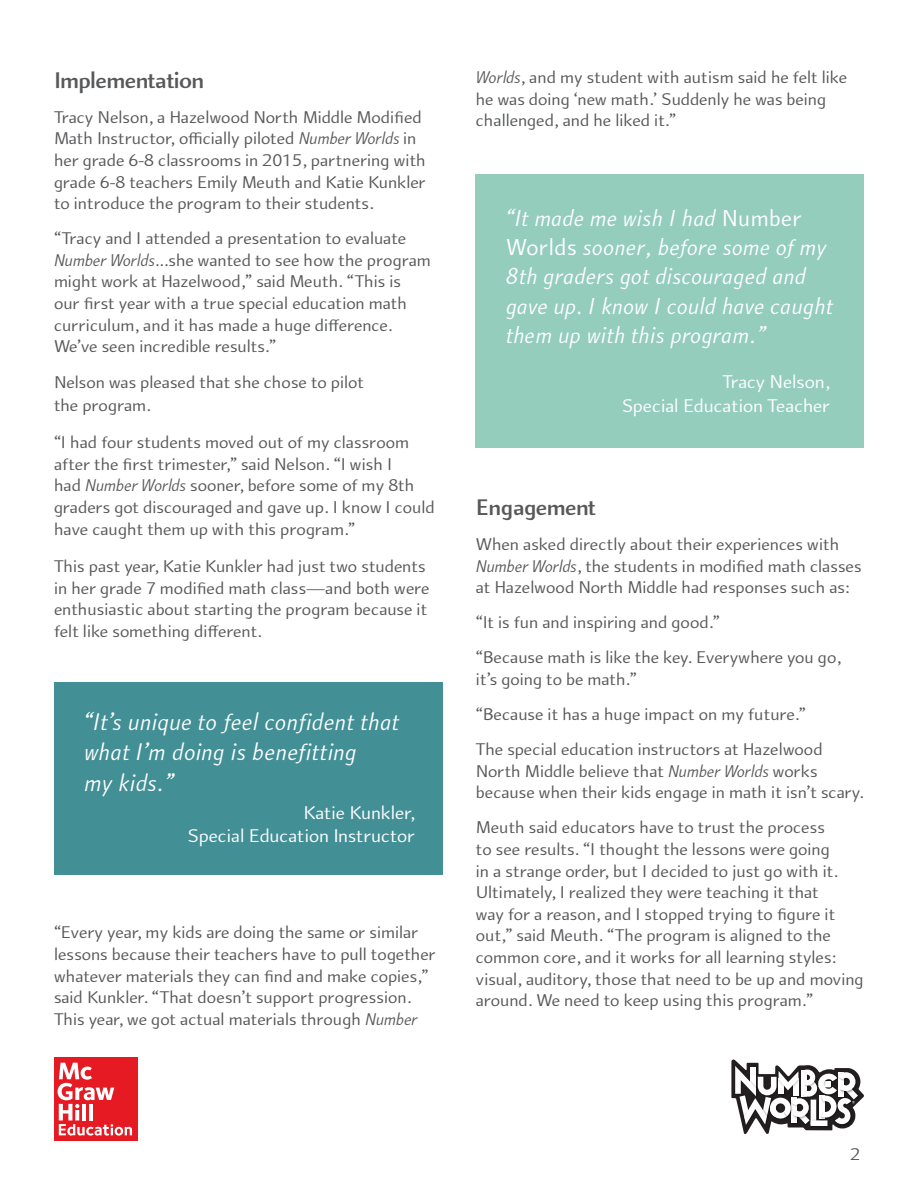
<style>
.page{position:relative;width:918px;height:1188px;background:#fff}
.page>*{position:absolute;margin:0;border:0;box-sizing:border-box;transform-origin:0 0}
.t1{font:italic 25.5px/30.6px "Arum Sans";letter-spacing:.015em;color:#fff}
.t2{font:italic 24.45px/29.4px "Arum Sans";letter-spacing:.01em;color:#fff}
.t3{font:700 24px "Arum Sans";letter-spacing:-.005em;color:#57585a}
.t4{font:19.5px/23.4px "Arum Sans";color:#fff;text-align:right}
.t5{font:18px/21.6px "Arum Sans";color:#57585a}
.s1{font-style:italic}
.s2{font-style:normal}
</style>
<div class="page">
<svg style="left:731px;top:1059px;width:133px;height:75px"></svg>
<div style="left:54px;top:1057px;width:83px;height:83px;background:#e51a23"></div>
<svg style="left:57px;top:1063px;width:75px;height:73px"></svg>
<div style="left:54px;top:682px;width:388px;height:193px;background:#428f96"></div>
<div style="left:476px;top:174px;width:388px;height:274px;background:#94cdbc"></div>
<h3 class="t3" style="left:54px;top:66px;width:152px">Implementation</h3>
<p class="t5" style="left:54px;top:106px;width:373px">Tracy Nelson, a Hazelwood North Middle Modified Math Instructor, officially piloted <span class="s1">Number Worlds</span> in her grade 6-8 classrooms in 2015, partnering with grade 6-8 teachers Emily Meuth and Katie Kunkler to introduce the program to their students.</p>
<p class="t5" style="left:54px;top:228px;width:378px">“Tracy and I attended a presentation to evaluate <span class="s1">Number Worlds</span>...she wanted to see how the program might work at Hazelwood,” said Meuth. “This is our first year with a true special education math curriculum, and it has made a huge difference.<br>We’ve seen incredible results.”</p>
<p class="t5" style="left:54px;top:371px;width:311px;line-height:22.5px">Nelson was pleased that she chose to pilot the program.</p>
<p class="t5" style="left:54px;top:432px;width:382px">“I had four students moved out of my classroom after the first trimester,” said Nelson. “I wish I<br>had <span class="s1">Number Worlds</span> sooner, before some of my 8th graders got discouraged and gave up. I know I could have caught them up with this program.”</p>
<p class="t5" style="left:54px;top:556px;width:377px">This past year, Katie Kunkler had just two students in her grade 7 modified math class—and both were enthusiastic about starting the program because it felt like something different.</p>
<h1 class="t1" style="left:84px;top:707px;width:316px">“It’s unique to feel confident that what I’m doing is benefitting<br>my kids.”</h1>
<p class="t4" style="left:188px;top:801px;width:229px">Katie Kunkler,<br>Special Education Instructor</p>
<p class="t5" style="left:54px;top:922px;width:383px">“Every year, my kids are doing the same or similar lessons because their teachers have to pull together whatever materials they can find and make copies,” said Kunkler. “That doesn’t support progression.<br>This year, we got actual materials through <span class="s1">Number</span></p>
<p class="t5" style="left:476px;top:67px;width:373px"><span class="s1">Worlds</span>, and my student with autism said he felt like he was doing ‘new math.’ Suddenly he was being challenged, and he liked it.”</p>
<h2 class="t2" style="left:506px;top:204px;width:328px">“It made me wish I had <span class="s2">Number<br>Worlds</span> sooner, before some of my<br>8th graders got discouraged and gave up. I know I could have caught them up with this program.”</h2>
<p class="t4" style="left:622px;top:370px;width:210px">Tracy Nelson,<br>Special Education Teacher</p>
<h3 class="t3" style="left:476px;top:493px;width:121px">Engagement</h3>
<p class="t5" style="left:476px;top:534px;width:387px">When asked directly about their experiences with<br><span class="s1">Number Worlds</span>, the students in modified math classes at Hazelwood North Middle had responses such as:</p>
<p class="t5" style="left:476px;top:605px;width:367px;line-height:35.1px">“It is fun and inspiring and good.”<br>“Because math is like the key. Everywhere you go,</p>
<p class="t5" style="left:476px;top:662px;width:348px;line-height:35.1px">it’s going to be math.”<br>“Because it has a huge impact on my future.”<br>The special education instructors at Hazelwood</p>
<p class="t5" style="left:476px;top:760px;width:389px">North Middle believe that <span class="s1">Number Worlds</span> works because when their kids engage in math it isn’t scary.</p>
<p class="t5" style="left:476px;top:817px;width:389px">Meuth said educators have to trust the process<br>to see results. “I thought the lessons were going<br>in a strange order, but I decided to just go with it.<br>Ultimately, I realized they were teaching it that<br>way for a reason, and I stopped trying to figure it out,” said Meuth. “The program is aligned to the common core, and it works for all learning styles: visual, auditory, those that need to be up and moving around. We need to keep using this program.”</p>
<p class="t5" style="left:850px;top:1144px;width:11px">2</p>
</div>
